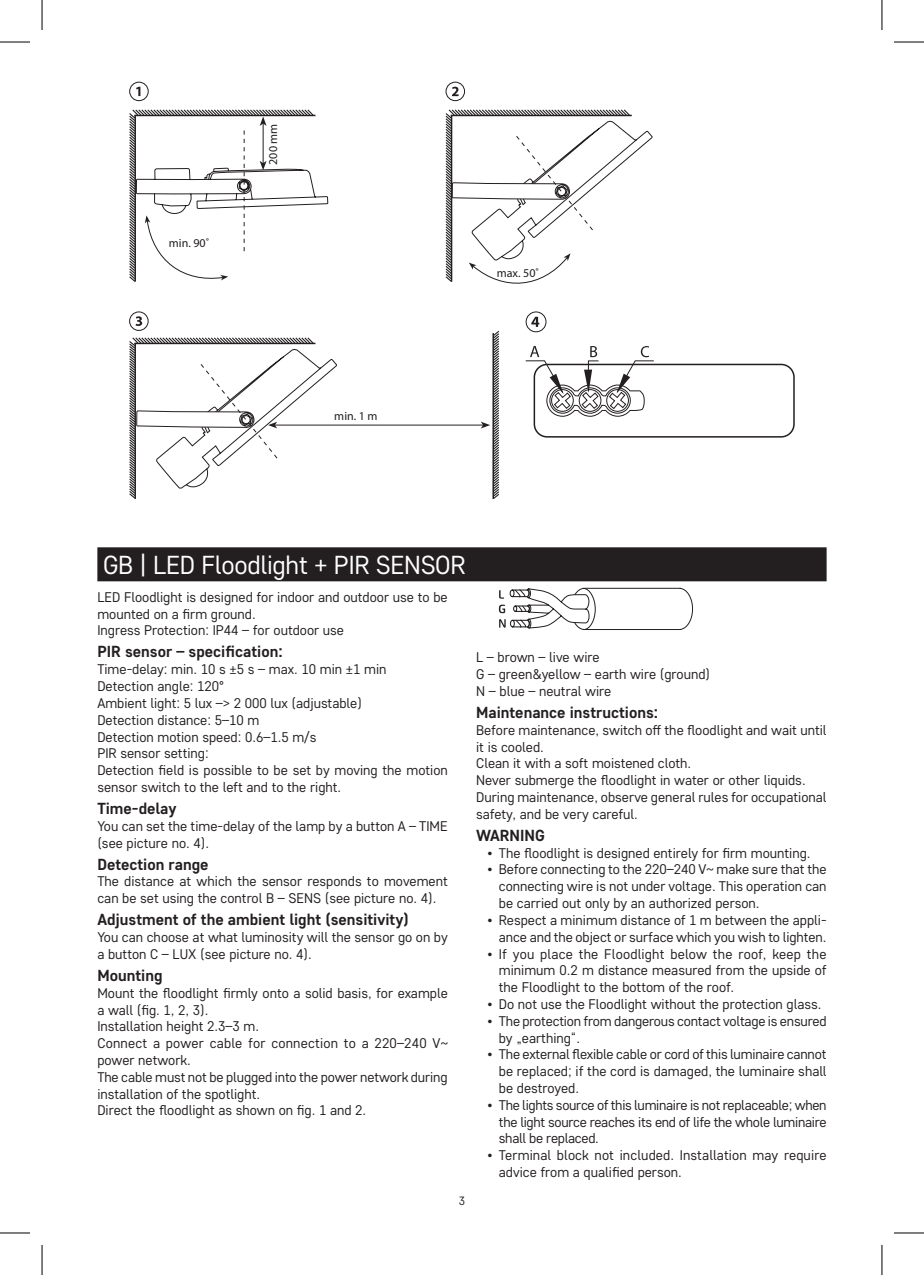
<style>
.page{position:relative;width:924px;height:1275px;background:#fff}
.page>*{position:absolute;margin:0;border:0;box-sizing:border-box;transform-origin:0 0}
.t1{font:26px "Core Sans D35";letter-spacing:-.01em;color:#fff}
.t2{font:700 16px "Core Sans D55";color:#231f20}
.t3{font:14px/16.8px "Core Sans D35";color:#231f20}
.t4{font:12px "Myriad Pro";color:#231f20}
.t5{font:12px "Core Sans D35";color:#231f20}
</style>
<div class="page">
<div style="left:533px;top:364px;width:261px;height:73px;border:2px solid #231f20;border-radius:13px"></div>
<hr style="left:274px;top:425px;width:209px;height:1px;background:#231f20">
<div style="left:129px;top:82px;width:20px;height:19px;border:1px solid #231f20;border-radius:50%"></div>
<svg style="left:129px;top:109px;width:208px;height:390px"></svg>
<svg style="left:135px;top:81px;width:193px;height:214px"></svg>
<svg style="left:444px;top:81px;width:210px;height:418px"></svg>
<div style="left:97px;top:547px;width:729px;height:34px;background:#231f20"></div>
<svg style="left:498px;top:587px;width:195px;height:43px"></svg>
<hr style="left:0;top:42px;width:30px;height:1px;background:#000">
<hr style="left:893px;top:42px;width:30px;height:1px;background:#000">
<hr style="left:0;top:1232px;width:30px;height:1px;background:#000">
<hr style="left:893px;top:1232px;width:30px;height:1px;background:#000">
<hr style="left:42px;top:0;width:1px;height:30px;background:#000">
<hr style="left:42px;top:1245px;width:1px;height:30px;background:#000">
<hr style="left:881px;top:0;width:1px;height:30px;background:#000">
<hr style="left:881px;top:1245px;width:1px;height:30px;background:#000">
<p class="t4" style="left:169px;top:236px;width:42px">min. 90˚</p>
<p class="t4" style="left:265px;top:165px;width:43px;rotate:-90deg">200 mm</p>
<p class="t4" style="left:496px;top:265px;width:44px">max. 50˚</p>
<p class="t4" style="left:334px;top:408px;width:45px">min. 1 m</p>
<h1 class="t1" style="left:103px;top:548px;width:364px">GB | LED Floodlight + PIR SENSOR</h1>
<p class="t3" style="left:97px;top:588px;width:352px">LED Floodlight is designed for indoor and outdoor use to be mounted on a firm ground.<br>Ingress Protection: IP44 – for outdoor use</p>
<p class="t2" style="left:97px;top:641px;width:187px">PIR sensor – specification:</p>
<p class="t3" style="left:97px;top:660px;width:352px">Time-delay: min. 10 s ±5 s – max. 10 min ±1 min<br>Detection angle: 120°<br>Ambient light: 5 lux –&gt; 2 000 lux (adjustable)<br>Detection distance: 5–10 m<br>Detection motion speed: 0.6–1.5 m/s<br>PIR sensor setting:<br>Detection field is possible to be set by moving the motion sensor switch to the left and to the right.</p>
<p class="t2" style="left:97px;top:798px;width:81px">Time-delay</p>
<p class="t3" style="left:97px;top:817px;width:352px">You can set the time-delay of the lamp by a button A – TIME (see picture no. 4).</p>
<p class="t2" style="left:97px;top:853px;width:113px">Detection range</p>
<p class="t3" style="left:97px;top:872px;width:352px">The distance at which the sensor responds to movement can be set using the control B – SENS (see picture no. 4).</p>
<p class="t2" style="left:97px;top:909px;width:313px">Adjustment of the ambient light (sensitivity)</p>
<p class="t3" style="left:97px;top:928px;width:352px">You can choose at what luminosity will the sensor go on by a button C – LUX (see picture no. 4).</p>
<p class="t2" style="left:97px;top:965px;width:67px">Mounting</p>
<p class="t3" style="left:97px;top:984px;width:352px">Mount the floodlight firmly onto a solid basis, for example a wall (fig. 1, 2, 3).<br>Installation height 2.3–3 m.<br>Connect a power cable for connection to a 220–240 V~ power network.<br>The cable must not be plugged into the power network during installation of the spotlight.<br>Direct the floodlight as shown on fig. 1 and 2.</p>
<p class="t5" style="left:458px;top:1192px;width:8px">3</p>
<p class="t3" style="left:476px;top:648px;width:235px">L – brown – live wire<br>G – green&amp;yellow – earth wire (ground)<br>N – blue – neutral wire</p>
<p class="t2" style="left:476px;top:702px;width:183px">Maintenance instructions:</p>
<p class="t3" style="left:476px;top:721px;width:352px">Before maintenance, switch off the floodlight and wait until it is cooled.<br>Clean it with a soft moistened cloth.<br>Never submerge the floodlight in water or other liquids.<br>During maintenance, observe general rules for occupational safety, and be very careful.</p>
<p class="t2" style="left:476px;top:825px;width:70px">WARNING</p>
<p class="t3" style="left:487px;top:844px;width:324px">• The floodlight is designed entirely for firm mounting.</p>
<p class="t3" style="left:498px;top:860px;width:329px;text-align:justify;text-indent:-11px">• Before connecting to the 220–240 V~ make sure that the connecting wire is not under voltage. This operation can be carried out only by an authorized person.</p>
<p class="t3" style="left:487px;top:911px;width:340px;text-align:right">• Respect a minimum distance of 1 m between the appli&shy;ance and the object or surface which you wish to lighten.</p>
<p class="t3" style="left:498px;top:944px;width:329px;text-align:justify;text-indent:-11px">• If you place the Floodlight below the roof, keep the minimum 0.2 m distance measured from the upside of the Floodlight to the bottom of the roof.</p>
<p class="t3" style="left:487px;top:995px;width:335px">• Do not use the Floodlight without the protection glass.</p>
<p class="t3" style="left:498px;top:1012px;width:329px;text-indent:-11px">• The protection from dangerous contact voltage is ensured by „earthing“.</p>
<p class="t3" style="left:498px;top:1045px;width:329px;text-align:justify;text-indent:-11px">• The external flexible cable or cord of this luminaire cannot be replaced; if the cord is damaged, the luminaire shall be destroyed.</p>
<p class="t3" style="left:498px;top:1096px;width:329px;text-align:justify;text-indent:-11px">• The lights source of this luminaire is not replaceable; when the light source reaches its end of life the whole luminaire shall be replaced.</p>
<p class="t3" style="left:498px;top:1146px;width:329px;text-indent:-11px">• Terminal block not included. Installation may require advice from a qualified person.</p>
</div>
